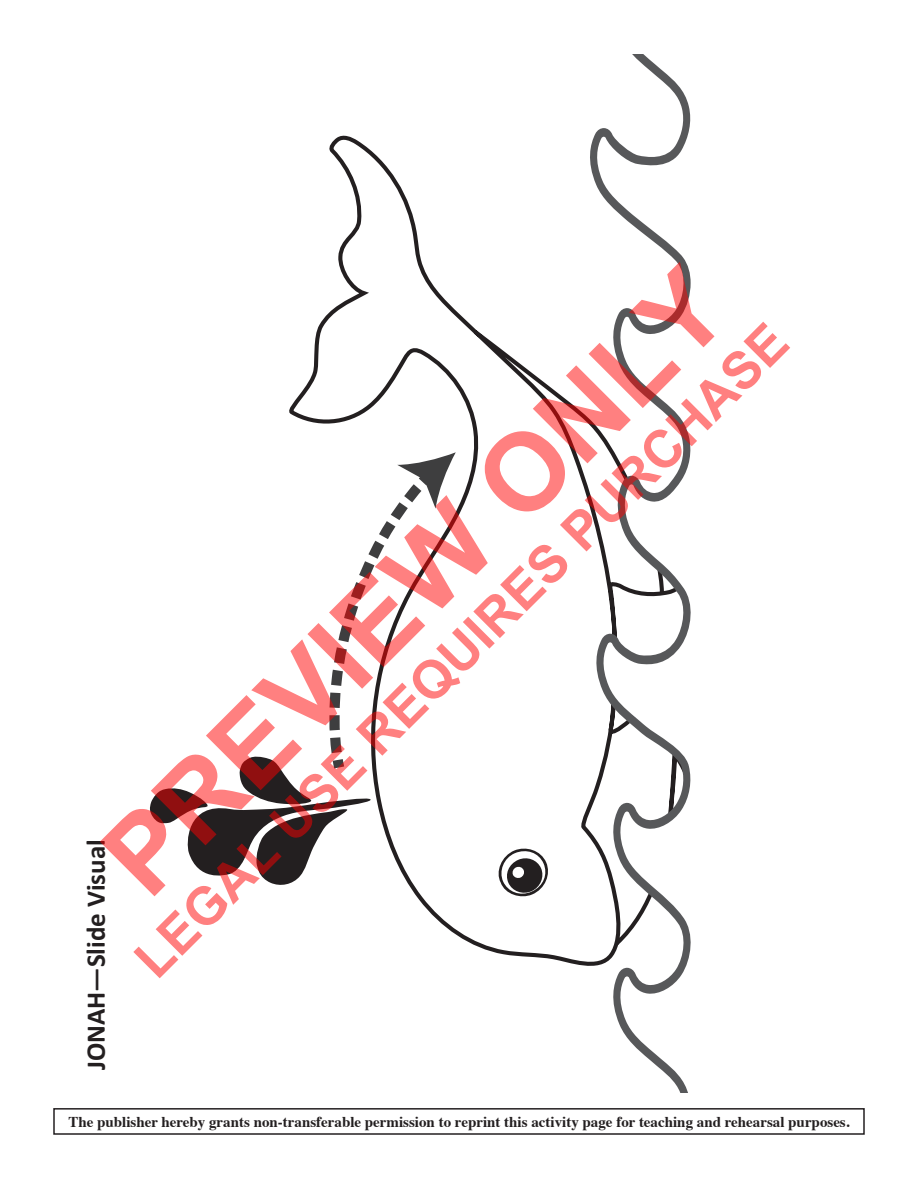
<style>
.page{position:relative;width:918px;height:1188px;background:#fff}
.page>*{position:absolute;margin:0;border:0;box-sizing:border-box;transform-origin:0 0}
.t1{font:700 108px "Arial";color:rgb(255 0 0/.5)}
.t2{font:700 52.5px "Arial";color:rgb(255 0 0/.5)}
.t3{font:700 27px "Calibri";color:#231f20}
.t4{font:700 15px "Times";color:#231f20}
</style>
<div class="page">
<div style="left:53px;top:1108px;width:812px;height:27px;border:2px solid #231f20"></div>
<svg style="left:289px;top:135px;width:281px;height:828px"></svg>
<svg style="left:495px;top:846px;width:56px;height:53px"></svg>
<svg style="left:570px;top:54px;width:121px;height:1038px"></svg>
<svg style="left:150px;top:452px;width:306px;height:435px"></svg>
<h1 class="t1" style="left:72px;top:825px;width:830px;rotate:-45deg">PREVIEW ONLY</h1>
<h2 class="t2" style="left:119px;top:944px;width:900px;rotate:-45deg">LEGAL USE REQUIRES PURCHASE</h2>
<h3 class="t3" style="left:77px;top:1070px;width:232px;rotate:-90deg">JONAH—Slide Visual</h3>
<p class="t4" style="left:68px;top:1108px;width:783px">The publisher hereby grants non-transferable permission to reprint this activity page for teaching and rehearsal purposes.</p>
</div>
